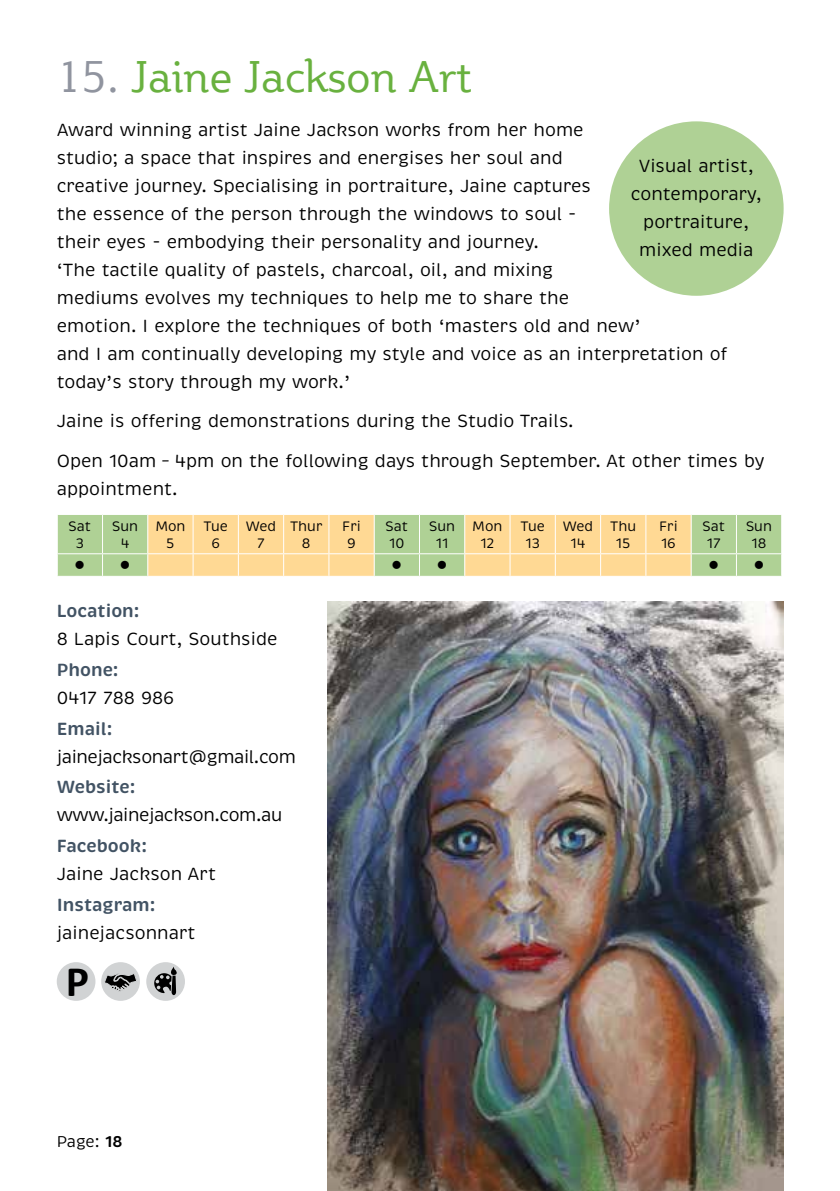
<style>
.page{position:relative;width:840px;height:1191px;background:#fff}
.page>*{position:absolute;margin:0;border:0;box-sizing:border-box;transform-origin:0 0}
.t1{font:44px "Plume";color:#69b13f}
.t2{font:700 43.6px "Calibri";color:#000}
.t3{font:18px/28px "Brevia";color:#000}
.t4{font:600 18px "Brevia";color:#425364}
.t5{font:18px "Brevia";letter-spacing:-.025em;color:#000}
.t6{font:16px "Brevia";color:#000}
.t7{font:14px/16.8px "Brevia";color:#000;text-align:center}
.t8{font:14px "Wingdings";color:#000}
.s1{color:#90949f}
.s2{font-weight:600}
</style>
<div class="page">
<div style="left:58px;top:515px;width:722px;height:61px;background:#afd195"></div>
<hr style="left:102px;top:515px;width:1px;height:38px;background:#fff">
<hr style="left:735px;top:515px;width:1px;height:38px;background:#fff">
<hr style="left:57px;top:553px;width:45px;height:1px;background:#fff">
<svg style="left:57px;top:554px;width:1px;height:22px"></svg>
<hr style="left:102px;top:553px;width:46px;height:1px;background:#fff">
<svg style="left:102px;top:554px;width:1px;height:22px"></svg>
<hr style="left:690px;top:553px;width:46px;height:1px;background:#fff">
<svg style="left:147px;top:514px;width:544px;height:62px;background:#f3da9c"></svg>
<hr style="left:736px;top:553px;width:45px;height:1px;background:#fff">
<svg style="left:735px;top:554px;width:1px;height:22px"></svg>
<svg style="left:780px;top:554px;width:1px;height:22px"></svg>
<div style="left:608px;top:121px;width:175px;height:175px;background:#afd195;border-radius:50%"></div>
<div style="left:57px;top:962px;width:38px;height:38px;background:#d1d3d4;border-radius:50%"></div>
<div style="left:101px;top:962px;width:39px;height:38px;background:#d1d3d4;border-radius:50%"></div>
<svg style="left:104px;top:973px;width:33px;height:18px"></svg>
<div style="left:146px;top:962px;width:39px;height:38px;background:#d1d3d4;border-radius:50%"></div>
<svg style="left:154px;top:967px;width:23px;height:28px"></svg>
<img style="left:327px;top:602px;width:455px;height:589px">
<h1 class="t1" style="left:57px;top:50px;width:416px"><span class="s1">15.</span> Jaine Jackson Art</h1>
<p class="t3" style="left:57px;top:116px;width:671px">Award winning artist Jaine Jackson works from her home<br>studio; a space that inspires and energises her soul and<br>creative journey. Specialising in portraiture, Jaine captures<br>the essence of the person through the windows to soul -<br>their eyes - embodying their personality and journey.<br>‘The tactile quality of pastels, charcoal, oil, and mixing<br>mediums evolves my techniques to help me to share the<br>emotion. I explore the techniques of both ‘masters old and new’<br>and I am continually developing my style and voice as an interpretation of today’s story through my work.’</p>
<p class="t3" style="left:57px;top:402px;width:709px;line-height:39.4px">Jaine is offering demonstrations during the Studio Trails.<br>Open 10am – 4pm on the following days through September. At other times by</p>
<p class="t3" style="left:57px;top:475px;width:122px">appointment.</p>
<p class="t7" style="left:69px;top:518px;width:24px">Sat<br>3</p>
<p class="t7" style="left:112px;top:518px;width:27px">Sun<br>4</p>
<p class="t7" style="left:155px;top:518px;width:32px">Mon<br>5</p>
<p class="t7" style="left:203px;top:518px;width:26px">Tue<br>6</p>
<p class="t7" style="left:245px;top:518px;width:32px">Wed<br>7</p>
<p class="t7" style="left:290px;top:518px;width:34px">Thur<br>8</p>
<p class="t7" style="left:342px;top:518px;width:20px">Fri<br>9</p>
<p class="t7" style="left:385px;top:518px;width:24px;text-align:left">Sat<br>10</p>
<p class="t7" style="left:429px;top:518px;width:27px">Sun<br>11</p>
<p class="t7" style="left:472px;top:518px;width:32px">Mon<br>12</p>
<p class="t7" style="left:520px;top:518px;width:26px">Tue<br>13</p>
<p class="t7" style="left:562px;top:518px;width:32px">Wed<br>14</p>
<p class="t7" style="left:610px;top:518px;width:27px">Thu<br>15</p>
<p class="t7" style="left:658px;top:518px;width:20px;text-align:left">Fri<br>16</p>
<p class="t7" style="left:702px;top:518px;width:24px">Sat<br>17</p>
<p class="t7" style="left:745px;top:518px;width:27px">Sun<br>18</p>
<p class="t8" style="left:75px;top:557px;width:12px">●</p>
<p class="t8" style="left:120px;top:557px;width:12px">●</p>
<p class="t8" style="left:391px;top:557px;width:12px">●</p>
<p class="t8" style="left:436px;top:557px;width:12px">●</p>
<p class="t8" style="left:708px;top:557px;width:12px">●</p>
<p class="t8" style="left:753px;top:557px;width:12px">●</p>
<p class="t4" style="left:57px;top:599px;width:84px">Location:</p>
<p class="t3" style="left:57px;top:625px;width:222px">8 Lapis Court, Southside</p>
<p class="t4" style="left:57px;top:658px;width:63px">Phone:</p>
<p class="t3" style="left:57px;top:684px;width:119px">0417 788 986</p>
<p class="t4" style="left:57px;top:717px;width:57px">Email:</p>
<p class="t5" style="left:57px;top:745px;width:240px">jainejacksonart@gmail.com</p>
<p class="t4" style="left:57px;top:776px;width:80px">Website:</p>
<p class="t5" style="left:57px;top:804px;width:227px">www.jainejackson.com.au</p>
<p class="t4" style="left:57px;top:835px;width:92px">Facebook:</p>
<p class="t3" style="left:57px;top:860px;width:161px">Jaine Jackson Art</p>
<p class="t4" style="left:57px;top:893px;width:100px">Instagram:</p>
<p class="t3" style="left:57px;top:919px;width:140px">jainejacsonnart</p>
<p class="t3" style="left:630px;top:152px;width:133px;text-align:center">Visual artist, contemporary, portraiture, mixed media</p>
<h2 class="t2" style="left:66px;top:953px;width:25px">P</h2>
<p class="t6" style="left:57px;top:1131px;width:67px">Page: <span class="s2">18</span></p>
</div>
